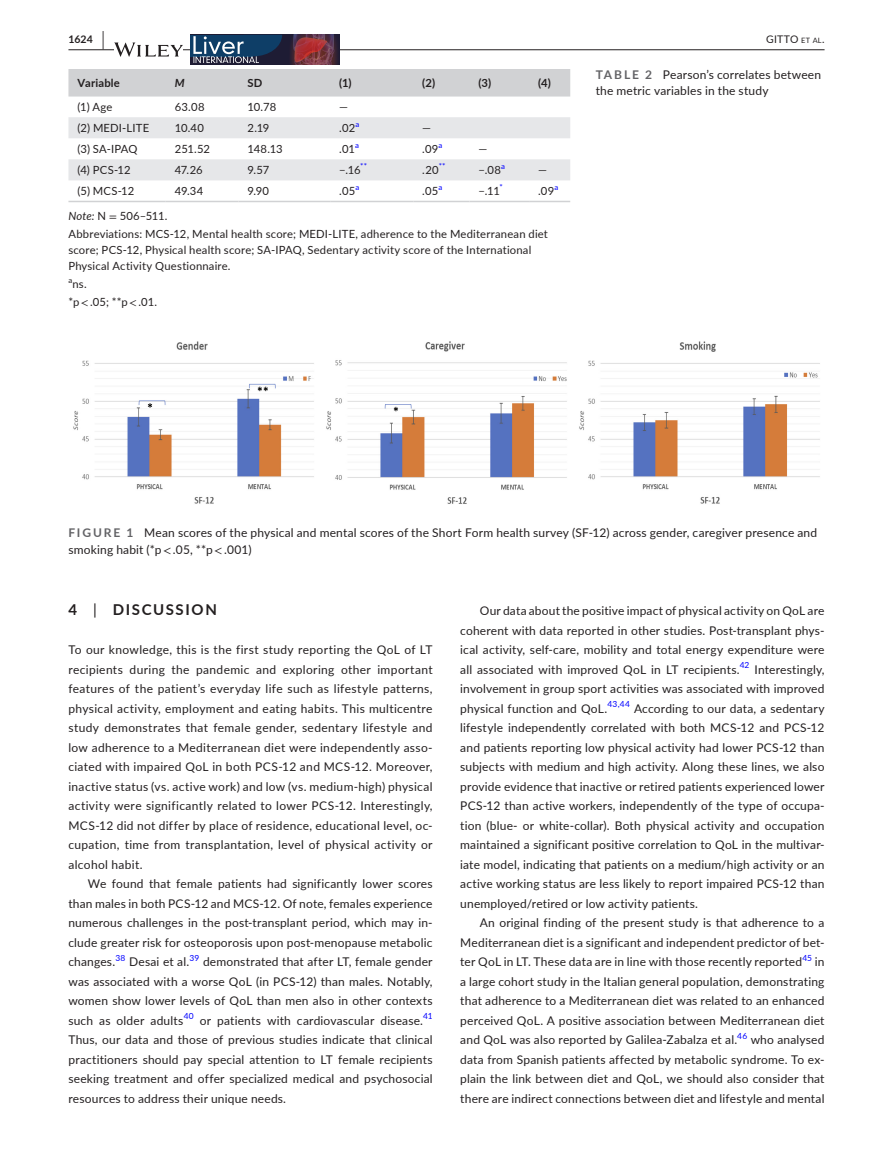
<style>
.page{position:relative;width:893px;height:1174px;background:#fff}
.page>*{position:absolute;margin:0;border:0;box-sizing:border-box;transform-origin:0 0}
.t1{font:700 15px "Lato";letter-spacing:.11em;color:#231f20}
.t2{font:12px/19.5px "Lato";letter-spacing:.015em;color:#231f20;text-align:justify}
.t3{font:11.25px/18px "Lato";letter-spacing:.015em;color:#231f20}
.t4{font:700 11.25px "Lato";letter-spacing:.02em;color:#231f20}
.t5{font:italic 700 11.25px "Lato";color:#231f20}
.t6{font:10.5px "Lato";letter-spacing:.02em;color:#231f20}
.t7{font:700 10.5px "Lato";color:#231f20}
.t8{font:8.4px "Lato";letter-spacing:.025em;color:#00f}
.t9{font:7.8px "Lato";color:#00f}
.t10{font:7.8px "Lato";color:#231f20}
.s1{font-size:19.5px}
.s2{font-size:7.35px}
.s3{font-style:italic}
.s4{font-family:"STIX"}
.s5{font-weight:700;color:#636366}
.s6{font-weight:400}
</style>
<div class="page">
<hr style="left:68px;top:49px;width:756px;height:1px;background:#231f20">
<svg style="left:114px;top:42px;width:69px;height:15px"></svg>
<img style="left:191px;top:35px;width:148px;height:30px">
<div style="left:191px;top:35px;width:62px;height:21px;background:#0e3e67"></div>
<svg style="left:193px;top:35px;width:89px;height:28px"></svg>
<div style="left:68px;top:69px;width:502px;height:28px;background:#d1d2d4"></div>
<svg style="left:68px;top:117px;width:502px;height:63px"></svg>
<hr style="left:68px;top:201px;width:98px;height:1px;background:#d1d2d4">
<hr style="left:166px;top:201px;width:73px;height:1px;background:#d1d2d4">
<hr style="left:239px;top:201px;width:91px;height:1px;background:#d1d2d4">
<hr style="left:330px;top:201px;width:83px;height:1px;background:#d1d2d4">
<hr style="left:413px;top:201px;width:56px;height:1px;background:#d1d2d4">
<hr style="left:469px;top:201px;width:60px;height:1px;background:#d1d2d4">
<hr style="left:529px;top:201px;width:41px;height:1px;background:#d1d2d4">
<img style="left:73px;top:341px;width:747px;height:163px">
<p class="t7" style="left:68px;top:31px;width:37px">1624 <span class="s1">|</span></p>
<p class="t6" style="left:766px;top:31px;width:60px">GITTO <span class="s2">et al</span>.</p>
<p class="t4" style="left:77px;top:75px;width:44px">Variable</p>
<p class="t5" style="left:175px;top:75px;width:11px">M</p>
<p class="t4" style="left:248px;top:75px;width:16px">SD</p>
<p class="t4" style="left:339px;top:75px;width:14px">(1)</p>
<p class="t4" style="left:422px;top:75px;width:14px">(2)</p>
<p class="t4" style="left:478px;top:75px;width:14px">(3)</p>
<p class="t4" style="left:538px;top:75px;width:14px">(4)</p>
<p class="t3" style="left:77px;top:98px;width:37px">(1) Age</p>
<p class="t3" style="left:175px;top:98px;width:31px">63.08</p>
<p class="t3" style="left:248px;top:98px;width:30px">10.78</p>
<p class="t3" style="left:339px;top:98px;width:10px">—</p>
<p class="t3" style="left:77px;top:119px;width:73px">(2) MEDI-LITE</p>
<p class="t3" style="left:175px;top:119px;width:31px">10.40</p>
<p class="t3" style="left:248px;top:119px;width:23px">2.19</p>
<p class="t3" style="left:339px;top:119px;width:18px">.02</p>
<p class="t9" style="left:355px;top:119px;width:5px">a</p>
<p class="t3" style="left:422px;top:119px;width:10px">—</p>
<p class="t3" style="left:77px;top:140px;width:61px">(3) SA-IPAQ</p>
<p class="t3" style="left:175px;top:140px;width:37px">251.52</p>
<p class="t3" style="left:248px;top:140px;width:37px">148.13</p>
<p class="t3" style="left:339px;top:140px;width:17px">.01</p>
<p class="t9" style="left:355px;top:140px;width:5px">a</p>
<p class="t3" style="left:422px;top:140px;width:18px">.09</p>
<p class="t9" style="left:438px;top:140px;width:5px">a</p>
<p class="t3" style="left:478px;top:140px;width:10px">—</p>
<p class="t9" style="left:360px;top:161px;width:8px">**</p>
<p class="t3" style="left:77px;top:161px;width:55px">(4) PCS-12</p>
<p class="t3" style="left:175px;top:161px;width:29px">47.26</p>
<p class="t3" style="left:248px;top:161px;width:23px">9.57</p>
<p class="t3" style="left:339px;top:161px;width:23px">−.16</p>
<p class="t9" style="left:439px;top:161px;width:8px">**</p>
<p class="t3" style="left:422px;top:161px;width:18px">.20</p>
<p class="t3" style="left:478px;top:161px;width:24px">−.08</p>
<p class="t9" style="left:501px;top:161px;width:5px">a</p>
<p class="t3" style="left:538px;top:161px;width:10px">—</p>
<p class="t9" style="left:499px;top:182px;width:5px">*</p>
<p class="t3" style="left:538px;top:182px;width:18px">.09</p>
<p class="t9" style="left:554px;top:182px;width:5px">a</p>
<p class="t3" style="left:68px;top:207px;width:481px"><span class="s3">Note:</span> N <span class="s4">=</span> 506–511.<br>Abbreviations: MCS-12, Mental health score; MEDI-LITE, adherence to the Mediterranean diet</p>
<p class="t3" style="left:68px;top:241px;width:464px;line-height:15.8px">score; PCS-12, Physical health score; SA-IPAQ, Sedentary activity score of the International<br>Physical Activity Questionnaire.</p>
<p class="t10" style="left:68px;top:274px;width:5px">a</p>
<p class="t3" style="left:68px;top:274px;width:90px;text-indent:4px">ns.<br>*p <span class="s4">&lt;</span> .05; **p <span class="s4">&lt;</span> .01.</p>
<p class="t3" style="left:77px;top:182px;width:58px">(5) MCS-12</p>
<p class="t3" style="left:175px;top:182px;width:30px">49.34</p>
<p class="t3" style="left:248px;top:182px;width:23px">9.90</p>
<p class="t3" style="left:339px;top:182px;width:18px">.05</p>
<p class="t9" style="left:355px;top:182px;width:5px">a</p>
<p class="t3" style="left:422px;top:182px;width:18px">.05</p>
<p class="t9" style="left:438px;top:182px;width:5px">a</p>
<p class="t3" style="left:478px;top:182px;width:23px">−.11</p>
<p class="t2" style="left:596px;top:66px;width:227px;line-height:16.5px"><span class="s5">TABLE 2</span> Pearson’s correlates between the metric variables in the study</p>
<p class="t2" style="left:68px;top:524px;width:750px;line-height:16.5px"><span class="s5">FIGURE 1</span> Mean scores of the physical and mental scores of the Short Form health survey (SF-12) across gender, caregiver presence and smoking habit (*p <span class="s4">&lt;</span> .05, **p <span class="s4">&lt;</span> .001)</p>
<p class="t1" style="left:68px;top:599px;width:150px">4 <span class="s6">|</span> DISCUSSION</p>
<p class="t2" style="left:68px;top:639px;width:366px">To our knowledge, this is the first study reporting the QoL of LT recipients during the pandemic and exploring other important features of the patient’s everyday life such as lifestyle patterns, physical activity, employment and eating habits. This multicentre study demonstrates that female gender, sedentary lifestyle and low adherence to a Mediterranean diet were independently asso&shy;ciated with impaired QoL in both PCS-12 and MCS-12. Moreover, inactive status (vs. active work) and low (vs. medium-high) physical activity were significantly related to lower PCS-12. Interestingly, MCS-12 did not differ by place of residence, educational level, oc&shy;cupation, time from transplantation, level of physical activity or alcohol habit.</p>
<p class="t2" style="left:68px;top:873px;width:366px;text-indent:20px">We found that female patients had significantly lower scores than males in both PCS-12 and MCS-12. Of note, females experience numerous challenges in the post-transplant period, which may in&shy;clude greater risk for osteoporosis upon post-menopause metabolic changes.<sup>38</sup> Desai et al.</p>
<p class="t8" style="left:190px;top:952px;width:11px">39</p>
<p class="t2" style="left:68px;top:951px;width:366px;text-indent:135px">demonstrated that after LT, female gender was associated with a worse QoL (in PCS-12) than males. Notably, women show lower levels of QoL than men also in other contexts such as older adults<sup>40</sup> or patients with cardiovascular disease.<sup>41<br></sup>Thus, our data and those of previous studies indicate that clinical practitioners should pay special attention to LT female recipients seeking treatment and offer specialized medical and psychosocial resources to address their unique needs.</p>
<p class="t2" style="left:460px;top:600px;width:366px;text-indent:20px">Our data about the positive impact of physical activity on QoL are coherent with data reported in other studies. Post-transplant phys&shy;ical activity, self-care, mobility and total energy expenditure were all associated with improved QoL in LT recipients.</p>
<p class="t8" style="left:740px;top:659px;width:11px">42</p>
<p class="t2" style="left:460px;top:659px;width:366px;text-indent:294px">Interestingly, involvement in group sport activities was associated with improved physical function and QoL.</p>
<p class="t8" style="left:607px;top:698px;width:24px">43,44</p>
<p class="t2" style="left:460px;top:698px;width:366px;text-indent:174px">According to our data, a sedentary lifestyle independently correlated with both MCS-12 and PCS-12 and patients reporting low physical activity had lower PCS-12 than subjects with medium and high activity. Along these lines, we also provide evidence that inactive or retired patients experienced lower PCS-12 than active workers, independently of the type of occupa&shy;tion (blue- or white-collar). Both physical activity and occupation maintained a significant positive correlation to QoL in the multivar&shy;iate model, indicating that patients on a medium/high activity or an active working status are less likely to report impaired PCS-12 than unemployed/retired or low activity patients.</p>
<p class="t2" style="left:460px;top:912px;width:366px;text-indent:20px">An original finding of the present study is that adherence to a Mediterranean diet is a significant and independent predictor of bet&shy;ter QoL in LT. These data are in line with those recently reported<sup>45</sup> in a large cohort study in the Italian general population, demonstrating that adherence to a Mediterranean diet was related to an enhanced perceived QoL. A positive association between Mediterranean diet and QoL was also reported by Galilea-Zabalza et al.<sup>46</sup> who analysed data from Spanish patients affected by metabolic syndrome. To ex&shy;plain the link between diet and QoL, we should also consider that there are indirect connections between diet and lifestyle and mental</p>
</div>
